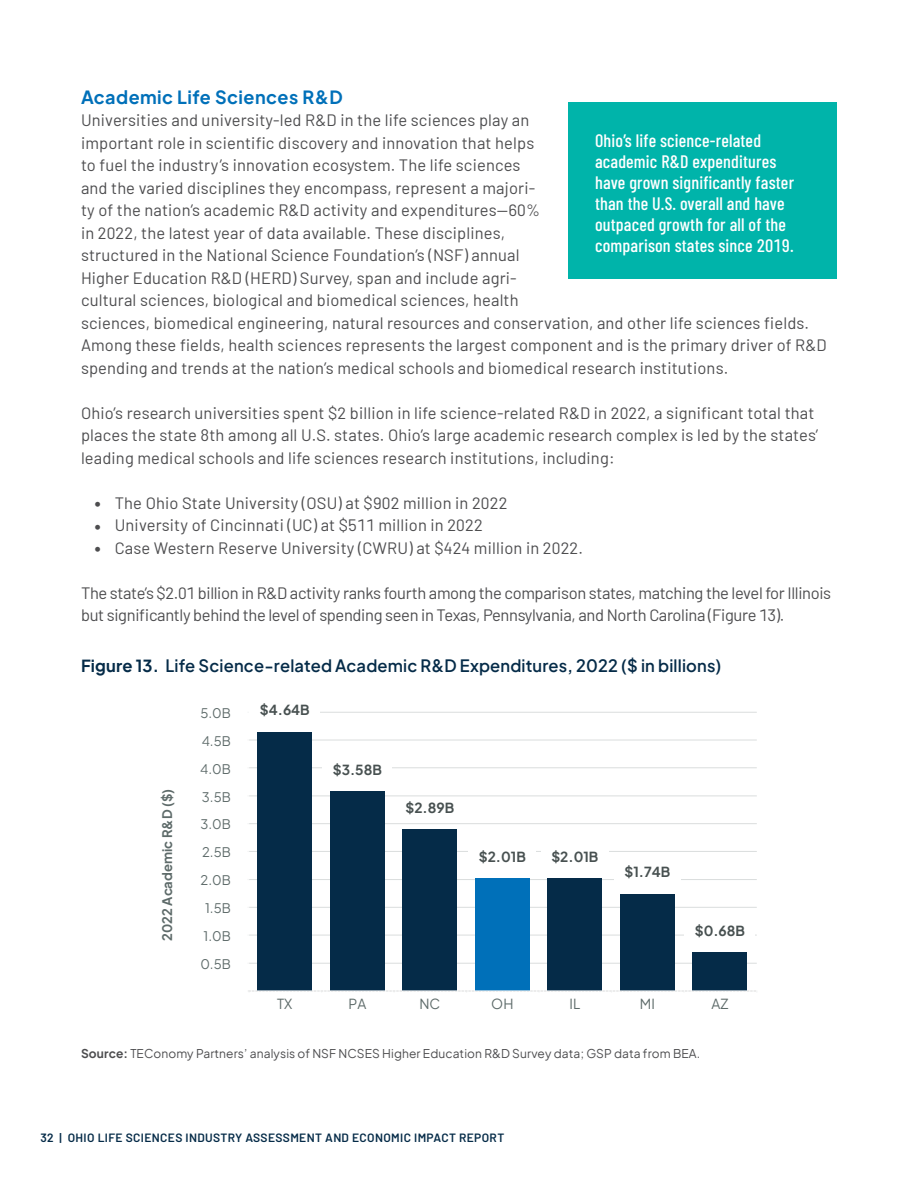
<style>
.page{position:relative;width:918px;height:1188px;background:#fff}
.page>*{position:absolute;margin:0;border:0;box-sizing:border-box;transform-origin:0 0}
.Callout_Paragraph{font:500 18px/21px "Barlow Condensed";letter-spacing:.01em;color:#fff}
.Heading3{font:700 18px "Plus Jakarta Sans";letter-spacing:.025em;color:#0070b9}
.t1{font:16.5px/22.5px "Barlow";letter-spacing:.01em;color:#4d4d4f}
.t2{font:16.5px/22.5px "Barlow";letter-spacing:-.02em;color:#4d4d4f}
.t3{font:600 16.5px "Plus Jakarta Sans";letter-spacing:.01em;color:#052b48}
.t4{font:700 13.8px "Plus Jakarta Sans";color:#485151}
.t5{font:13.8px "Plus Jakarta Sans";color:#5e6b6a}
.t6{font:13.05px "Plus Jakarta Sans";color:#5e6b6a}
.t7{font:700 13.05px "Plus Jakarta Sans";color:#5e6b6a}
.t8{font:12px "Plus Jakarta Sans";letter-spacing:.01em;color:#4d4d4f}
.t9{font:600 12px "Barlow";letter-spacing:.03em;color:#052b48}
.s1{font-size:21px}
.s2{font-weight:700}
</style>
<div class="page">
<hr style="left:249px;top:963px;width:508px;height:1px;background:#dadddd">
<hr style="left:249px;top:935px;width:508px;height:1px;background:#dadddd">
<hr style="left:249px;top:907px;width:508px;height:1px;background:#dadddd">
<hr style="left:249px;top:879px;width:508px;height:1px;background:#dadddd">
<hr style="left:249px;top:851px;width:508px;height:1px;background:#dadddd">
<hr style="left:249px;top:823px;width:508px;height:1px;background:#dadddd">
<hr style="left:249px;top:795px;width:508px;height:1px;background:#dadddd">
<hr style="left:249px;top:767px;width:508px;height:1px;background:#dadddd">
<hr style="left:249px;top:740px;width:508px;height:1px;background:#dadddd">
<hr style="left:249px;top:712px;width:508px;height:1px;background:#dadddd">
<div style="left:258px;top:732px;width:54px;height:259px;background:#052b48"></div>
<div style="left:250px;top:703px;width:70px;height:16px;background:#fff"></div>
<div style="left:330px;top:792px;width:55px;height:199px;background:#052b48"></div>
<div style="left:323px;top:763px;width:69px;height:16px;background:#fff"></div>
<div style="left:403px;top:830px;width:54px;height:161px;background:#052b48"></div>
<div style="left:475px;top:879px;width:55px;height:112px;background:#0070b9"></div>
<div style="left:469px;top:850px;width:67px;height:16px;background:#fff"></div>
<div style="left:548px;top:879px;width:54px;height:112px;background:#052b48"></div>
<div style="left:541px;top:850px;width:68px;height:16px;background:#fff"></div>
<div style="left:620px;top:894px;width:55px;height:97px;background:#052b48"></div>
<div style="left:614px;top:865px;width:67px;height:16px;background:#fff"></div>
<div style="left:693px;top:953px;width:54px;height:38px;background:#052b48"></div>
<div style="left:684px;top:924px;width:71px;height:16px;background:#fff"></div>
<hr style="left:249px;top:990px;width:508px;height:2px;background:#f5f6f6">
<div style="left:568px;top:102px;width:269px;height:177px;background:#00b4aa"></div>
<p class="Heading3" style="left:81px;top:81px;width:263px">Academic Life Sciences R&amp;D</p>
<p class="t1" style="left:81px;top:108px;width:747px">Universities and university-led R&amp;D in the life sciences play an<br>important role in scientific discovery and innovation that helps<br>to fuel the industry’s innovation ecosystem. The life sciences<br>and the varied disciplines they encompass, represent a majori-<br>ty of the nation’s academic R&amp;D activity and expenditures—60%<br>in 2022, the latest year of data available. These disciplines,<br>structured in the National Science Foundation’s (NSF) annual<br>Higher Education R&amp;D (HERD) Survey, span and include agri-<br>cultural sciences, biological and biomedical sciences, health<br>sciences, biomedical engineering, natural resources and conservation, and other life sciences fields.<br>Among these fields, health sciences represents the largest component and is the primary driver of R&amp;D spending and trends at the nation’s medical schools and biomedical research institutions.</p>
<p class="t1" style="left:81px;top:400px;width:739px">Ohio’s research universities spent $2 billion in life science-related R&amp;D in 2022, a significant total that places the state 8th among all U.S. states. Ohio’s large academic research complex is led by the states’ leading medical schools and life sciences research institutions, including:</p>
<p class="t1" style="left:94px;top:490px;width:414px"><span class="s1">•</span> The Ohio State University (OSU) at $902 million in 2022</p>
<p class="t1" style="left:94px;top:513px;width:390px"><span class="s1">•</span> University of Cincinnati (UC) at $511 million in 2022</p>
<p class="t1" style="left:94px;top:535px;width:490px"><span class="s1">•</span> Case Western Reserve University (CWRU) at $424 million in 2022.</p>
<p class="t2" style="left:81px;top:580px;width:752px">The state’s $2.01 billion in R&amp;D activity ranks fourth among the comparison states, matching the level for Illinois but significantly behind the level of spending seen in Texas, Pennsylvania, and North Carolina (Figure 13).</p>
<p class="t3" style="left:81px;top:652px;width:642px"><span class="s2">Figure 13.</span> Life Science-related Academic R&amp;D Expenditures, 2022 ($ in billions)</p>
<p class="Callout_Paragraph" style="left:595px;top:129px;width:201px">Ohio’s life science-related academic R&amp;D expenditures have grown significantly faster than the U.S. overall and have outpaced growth for all of the comparison states since 2019.</p>
<p class="t7" style="left:155px;top:941px;width:153px;rotate:-90deg">2022 Academic R&amp;D ($)</p>
<p class="t6" style="left:200px;top:703px;width:32px">5.0B</p>
<p class="t6" style="left:202px;top:730px;width:31px">4.5B</p>
<p class="t6" style="left:200px;top:758px;width:32px">4.0B</p>
<p class="t6" style="left:202px;top:786px;width:30px">3.5B</p>
<p class="t6" style="left:200px;top:814px;width:32px">3.0B</p>
<p class="t6" style="left:202px;top:842px;width:30px">2.5B</p>
<p class="t6" style="left:201px;top:870px;width:32px">2.0B</p>
<p class="t6" style="left:205px;top:898px;width:27px">1.5B</p>
<p class="t6" style="left:204px;top:925px;width:29px">1.0B</p>
<p class="t6" style="left:200px;top:953px;width:32px">0.5B</p>
<p class="t4" style="left:260px;top:698px;width:51px">$4.64B</p>
<p class="t4" style="left:333px;top:757px;width:51px">$3.58B</p>
<p class="t4" style="left:406px;top:795px;width:50px">$2.89B</p>
<p class="t4" style="left:479px;top:844px;width:49px">$2.01B</p>
<p class="t4" style="left:551px;top:844px;width:49px">$2.01B</p>
<p class="t5" style="left:277px;top:993px;width:17px">TX</p>
<p class="t5" style="left:349px;top:993px;width:19px">PA</p>
<p class="t5" style="left:419px;top:993px;width:22px">NC</p>
<p class="t5" style="left:491px;top:993px;width:24px">OH</p>
<p class="t5" style="left:570px;top:993px;width:12px">IL</p>
<p class="t4" style="left:625px;top:860px;width:47px">$1.74B</p>
<p class="t5" style="left:640px;top:993px;width:17px">MI</p>
<p class="t4" style="left:695px;top:918px;width:52px">$0.68B</p>
<p class="t5" style="left:711px;top:993px;width:18px">AZ</p>
<p class="t8" style="left:81px;top:1043px;width:621px"><span class="s2">Source:</span> TEConomy Partners’ analysis of NSF NCSES Higher Education R&amp;D Survey data; GSP data from BEA.</p>
<p class="t9" style="left:40px;top:1129px;width:465px">32 | OHIO LIFE SCIENCES INDUSTRY ASSESSMENT AND ECONOMIC IMPACT REPORT</p>
</div>
